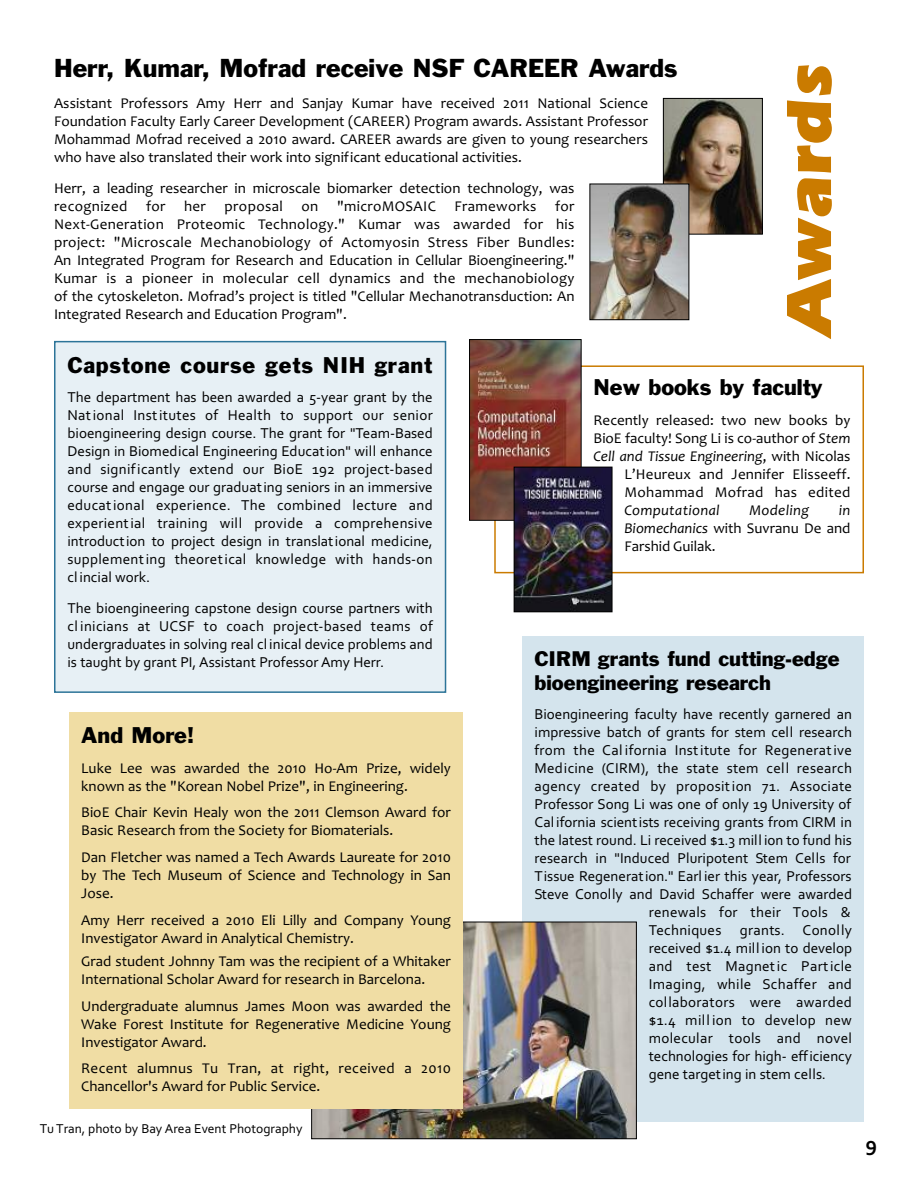
<style>
.page{position:relative;width:918px;height:1188px;background:#fff}
.page>*{position:absolute;margin:0;border:0;box-sizing:border-box;transform-origin:0 0}
.t1{font:900 66px "Itc Eras";color:#ca7b00}
.t2{font:24px "Franklin Gothic";color:#000}
.t3{font:21px "Franklin Gothic";letter-spacing:.035em;color:#000}
.t4{font:21px "Franklin Gothic";color:#000}
.t5{font:700 21px "Corbel";color:#000}
.t6{font:19.5px/23.4px "Franklin Gothic";color:#000}
.t7{font:15px/18px "Candara";color:#000;text-align:justify}
.t8{font:15px/18px "Corbel";color:#000;text-align:justify}
.t9{font:15px "Corbel";letter-spacing:.02em;color:#000}
.t10{font:15px/18px "Candara";letter-spacing:.02em;color:#000}
.t11{font:italic 15px "Candara";letter-spacing:.02em;color:#000}
.t12{font:13.5px "Corbel";color:#000}
.s1{font-style:italic}
</style>
<div class="page">
<div style="left:523px;top:637px;width:341px;height:485px;background:#d4e4ed"></div>
<div style="left:56px;top:342px;width:389px;height:349px;background:#e7f0f5"></div>
<div style="left:54px;top:341px;width:392px;height:352px;border:2px solid #2c7498"></div>
<div style="left:494px;top:365px;width:370px;height:208px;border:2px solid #ca7b00"></div>
<img style="left:665px;top:100px;width:96px;height:133px">
<div style="left:663px;top:98px;width:100px;height:137px;border:1px solid #000"></div>
<img style="left:313px;top:924px;width:322px;height:213px">
<div style="left:311px;top:922px;width:326px;height:217px;border:1px solid #000"></div>
<img style="left:592px;top:186px;width:95px;height:132px">
<div style="left:69px;top:712px;width:394px;height:396px;background:#f0dda4"></div>
<img style="left:471px;top:341px;width:109px;height:178px">
<div style="left:469px;top:339px;width:113px;height:182px;border:1px solid #000"></div>
<img style="left:516px;top:469px;width:94px;height:141px">
<div style="left:514px;top:467px;width:98px;height:145px;border:1px solid #000"></div>
<h2 class="t2" style="left:54px;top:59px;width:625px">Herr, Kumar, Mofrad receive NSF CAREER Awards</h2>
<p class="t7" style="left:54px;top:94px;width:596px">Assistant Professors Amy Herr and Sanjay Kumar have received 2011 National Science Foundation Faculty Early Career Development (CAREER) Program awards. Assistant Professor Mohammad Mofrad received a 2010 award. CAREER awards are given to young researchers who have also translated their work into significant educational activities.</p>
<p class="t7" style="left:54px;top:179px;width:522px">Herr, a leading researcher in microscale biomarker detection technology, was recognized for her proposal on "microMOSAIC Frameworks for Next-Generation Proteomic Technology." Kumar was awarded for his project: "Microscale Mechanobiology of Actomyosin Stress Fiber Bundles:<br>An Integrated Program for Research and Education in Cellular Bioengineering." Kumar is a pioneer in molecular cell dynamics and the mechanobiology of the cytoskeleton. Mofrad’s project is titled "Cellular Mechanotransduction: An Integrated Research and Education Program".</p>
<h3 class="t3" style="left:68px;top:357px;width:366px">Capstone course gets NIH grant</h3>
<p class="t8" style="left:67px;top:388px;width:367px">The department has been awarded a 5-year grant by the National Institutes of Health to support our senior bioengineering design course. The grant for "Team-Based Design in Biomedical Engineering Education" will enhance and significantly extend our BioE 192 project-based course and engage our graduating seniors in an immersive educational experience. The combined lecture and experiential training will provide a comprehensive introduction to project design in translational medicine, supplementing theoretical knowledge with hands-on cl incial work.</p>
<p class="t8" style="left:68px;top:599px;width:367px">The bioengineering capstone design course partners with cl inicians at UCSF to coach project-based teams of undergraduates in solving real cl inical device problems and is taught by grant PI, Assistant Professor Amy Herr.</p>
<h1 class="t1" style="left:786px;top:337px;width:275px;rotate:-90deg">Awards</h1>
<h3 class="t4" style="left:594px;top:379px;width:231px">New books by faculty</h3>
<p class="t7" style="left:594px;top:410px;width:258px;text-align:right">Recently released: two new books by BioE faculty! Song Li is co-author of <span class="s1">Stem Cell and Tissue Engineering</span>, with Nicolas L’Heureux and Jennifer Elisseeff.<br>Mohammad Mofrad has edited</p>
<p class="t11" style="left:624px;top:501px;width:97px">Computational</p>
<p class="t11" style="left:750px;top:501px;width:61px">Modeling</p>
<p class="t7" style="left:624px;top:500px;width:228px;text-indent:214px"><span class="s1">in Biomechanics</span> with Suvranu De and Farshid Guilak.</p>
<h3 class="t6" style="left:535px;top:649px;width:307px">CIRM grants fund cutting-edge bioengineering research</h3>
<p class="t8" style="left:535px;top:705px;width:319px">Bioengineering faculty have recently garnered an</p>
<p class="t8" style="left:535px;top:723px;width:319px">impressive batch of grants for stem cell research</p>
<p class="t9" style="left:535px;top:741px;width:319px">from the Cal ifornia Institute for Regenerative</p>
<p class="t9" style="left:535px;top:759px;width:319px">Medicine (CIRM), the state stem cell research</p>
<p class="t9" style="left:535px;top:777px;width:319px">agency created by proposition 71. Associate</p>
<p class="t8" style="left:535px;top:795px;width:318px">Professor Song Li was one of only 19 University of</p>
<p class="t8" style="left:535px;top:813px;width:319px">Cal ifornia scientists receiving grants from CIRM in</p>
<p class="t8" style="left:535px;top:831px;width:319px">the latest round. Li received $1.3 mill ion to fund his</p>
<p class="t8" style="left:535px;top:849px;width:318px">research in "Induced Pluripotent Stem Cells for</p>
<p class="t8" style="left:535px;top:867px;width:319px">Tissue Regeneration." Earl ier this year, Professors</p>
<p class="t8" style="left:535px;top:885px;width:319px">Steve Conolly and David Schaffer were awarded</p>
<p class="t9" style="left:649px;top:903px;width:204px">renewals for their Tools &amp;</p>
<p class="t9" style="left:649px;top:921px;width:205px">Techniques grants. Conolly</p>
<p class="t8" style="left:649px;top:939px;width:205px">received $1.4 mill ion to develop</p>
<p class="t9" style="left:649px;top:957px;width:205px">and test Magnetic Particle</p>
<p class="t9" style="left:649px;top:975px;width:205px">Imaging, while Schaffer and</p>
<p class="t9" style="left:649px;top:993px;width:205px">collaborators were awarded</p>
<p class="t9" style="left:649px;top:1011px;width:205px">$1.4 mill ion to develop new</p>
<p class="t9" style="left:649px;top:1029px;width:205px">molecular tools and novel</p>
<p class="t8" style="left:649px;top:1047px;width:205px">technologies for high- efficiency</p>
<p class="t8" style="left:649px;top:1065px;width:179px">gene targeting in stem cells.</p>
<h3 class="t3" style="left:81px;top:727px;width:114px">And More!</h3>
<p class="t7" style="left:81px;top:758px;width:371px">Luke Lee was awarded the 2010 Ho-Am Prize, widely known as the "Korean Nobel Prize", in Engineering.</p>
<p class="t7" style="left:81px;top:803px;width:371px">BioE Chair Kevin Healy won the 2011 Clemson Award for<br>Basic Research from the Society for Biomaterials.</p>
<p class="t7" style="left:81px;top:848px;width:371px">Dan Fletcher was named a Tech Awards Laureate for 2010 by The Tech Museum of Science and Technology in San Jose.</p>
<p class="t7" style="left:81px;top:910px;width:371px">Amy Herr received a 2010 Eli Lilly and Company Young<br>Investigator Award in Analytical Chemistry.</p>
<p class="t7" style="left:81px;top:952px;width:371px">Grad student Johnny Tam was the recipient of a Whitaker<br>International Scholar Award for research in Barcelona.</p>
<p class="t7" style="left:81px;top:996px;width:371px">Undergraduate alumnus James Moon was awarded the Wake Forest Institute for Regenerative Medicine Young Investigator Award.</p>
<p class="t10" style="left:81px;top:1059px;width:371px">Recent alumnus Tu Tran, at right, received a 2010<br>Chancellor's Award for Public Service.</p>
<p class="t12" style="left:40px;top:1121px;width:264px">Tu Tran, photo by Bay Area Event Photography</p>
<h3 class="t5" style="left:866px;top:1132px;width:13px">9</h3>
</div>
